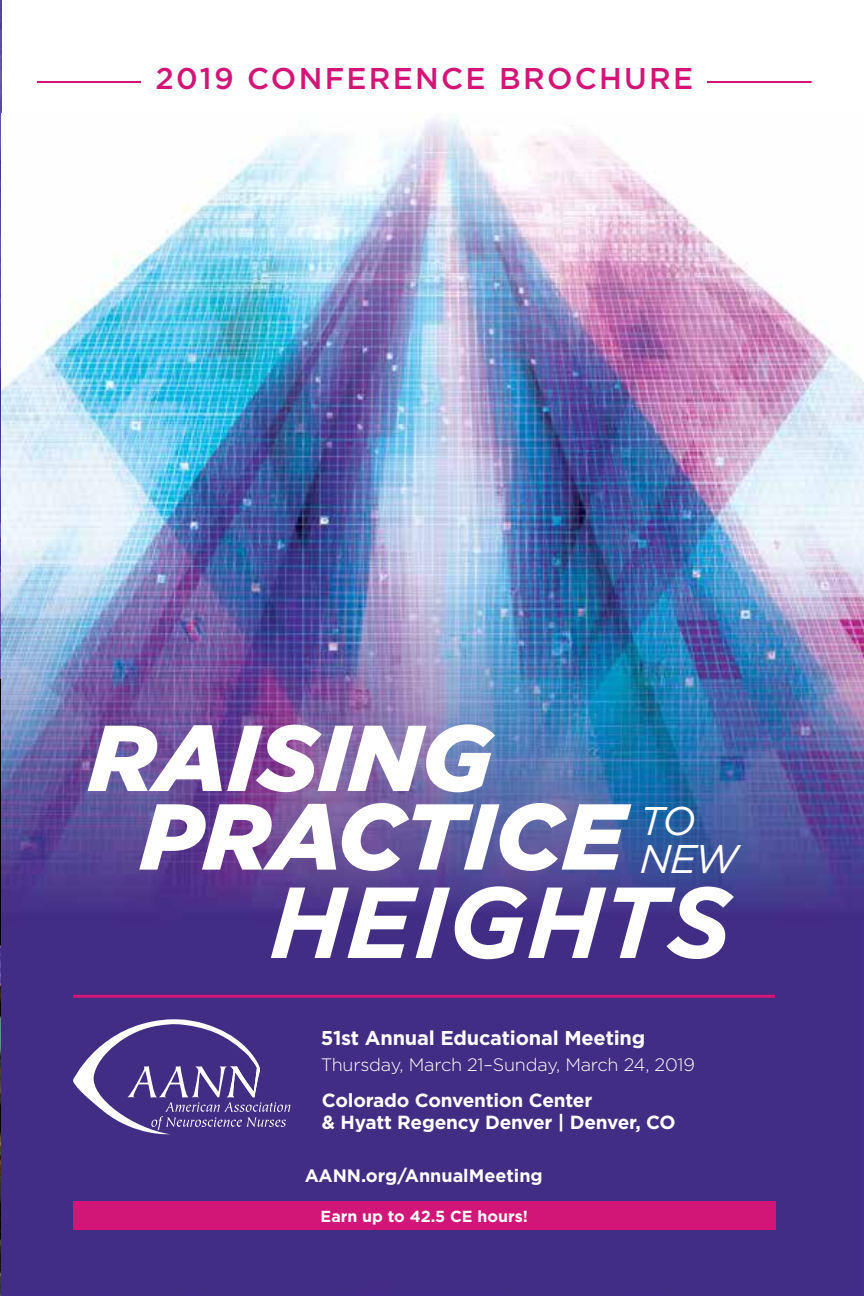
<style>
.page{position:relative;width:864px;height:1296px;background:#fff}
.page>*{position:absolute;margin:0;border:0;box-sizing:border-box;transform-origin:0 0}
.t1{font:italic 700 100.6px "Gotham";letter-spacing:.005em;color:#fff}
.t2{font:italic 900 93.4px/78.6px "Gotham";color:#fff}
.t3{font:italic 40px/38px "Gotham";color:#fff}
.t4{font:500 30px "Gotham";letter-spacing:.075em;color:#d21678}
.t5{font:700 20px "Gotham";letter-spacing:-.01em;color:#fff}
.t6{font:700 19px/22px "Gotham";letter-spacing:-.01em;color:#fff}
.t7{font:300 18px "Gotham";letter-spacing:-.01em;color:#fff}
.t8{font:700 18px "Gotham";color:#fff}
.t9{font:700 16px "Gotham";color:#fff}
</style>
<div class="page">
<img style="left:0;top:0;width:1px;height:652px">
<img style="left:1px;top:116px;width:863px;height:1180px">
<svg style="left:0;top:652px;width:290px;height:644px"></svg>
<hr style="left:73px;top:995px;width:702px;height:3px;background:#d21678">
<hr style="left:37px;top:81px;width:775px;height:2px;background:#d21678">
<div style="left:141px;top:65px;width:566px;height:34px;background:#fff"></div>
<div style="left:73px;top:1202px;width:703px;height:28px;background:#d21678"></div>
<h3 class="t4" style="left:155px;top:59px;width:539px">2019 CONFERENCE BROCHURE</h3>
<h2 class="t2" style="left:140px;top:718px;width:486px;text-indent:-52px">RAISING<br>PRACTICE</h2>
<h1 class="t1" style="left:270px;top:856px;width:464px">HEIGHTS</h1>
<h3 class="t3" style="left:640px;top:801px;width:100px">TO<br>NEW</h3>
<p class="t5" style="left:321px;top:1025px;width:326px">51st Annual Educational Meeting</p>
<p class="t7" style="left:321px;top:1054px;width:376px">Thursday, March 21–Sunday, March 24, 2019</p>
<p class="t6" style="left:322px;top:1089px;width:355px">Colorado Convention Center<br>&amp; Hyatt Regency Denver | Denver, CO</p>
<p class="t8" style="left:305px;top:1163px;width:240px">AANN.org/AnnualMeeting</p>
<p class="t9" style="left:321px;top:1206px;width:209px">Earn up to 42.5 CE hours!</p>
</div>
